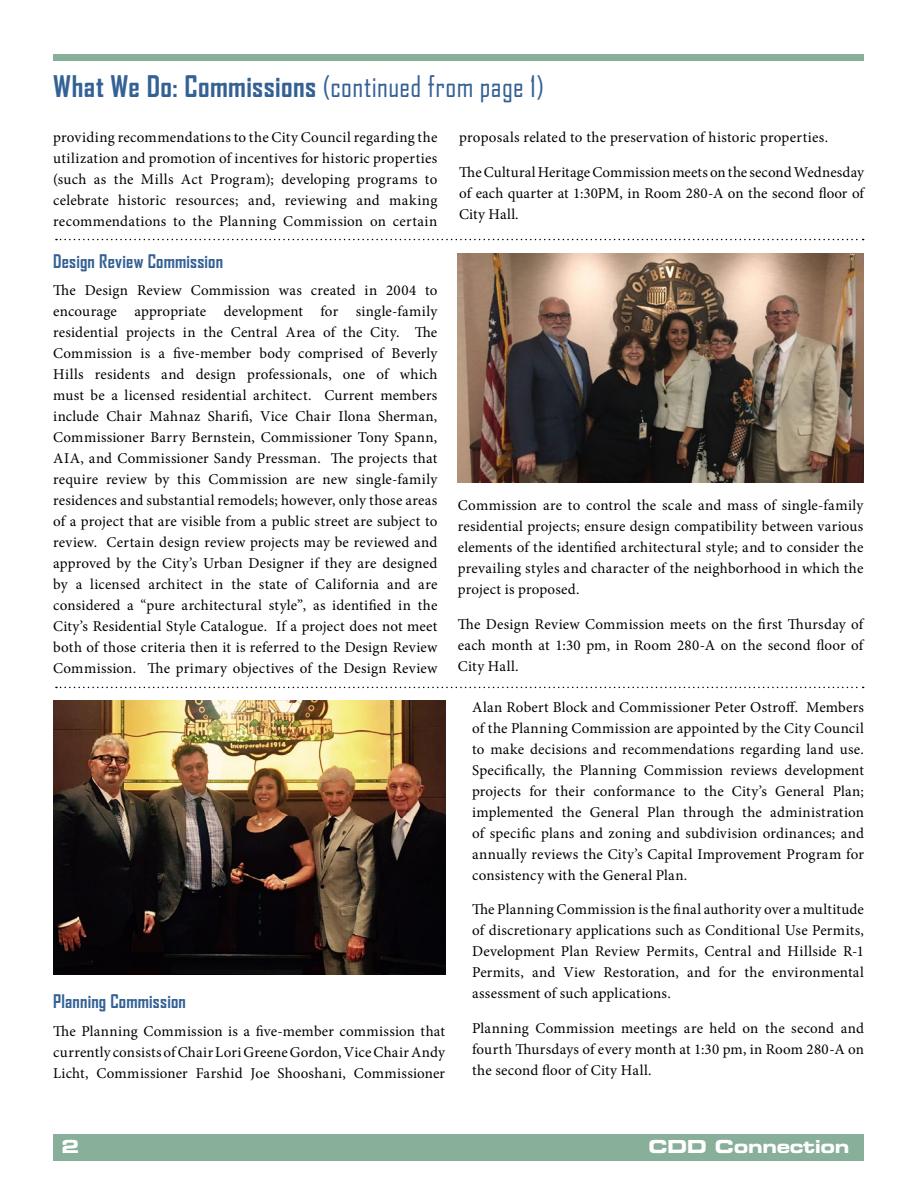
<style>
.page{position:relative;width:918px;height:1188px;background:#fff}
.page>*{position:absolute;margin:0;border:0;box-sizing:border-box;transform-origin:0 0}
.t1{font:700 28.5px "Agency FB";letter-spacing:.015em;color:#346195}
.t2{font:700 18px "Agency FB";letter-spacing:.01em;color:#346195}
.t3{font:18px "Eurostile LT Std Bold Ex 2";letter-spacing:-.02em;color:#fff}
.t4{font:15px/21px "Minion Pro";letter-spacing:.015em;color:#000;text-align:justify}
.s1{font-weight:400}
</style>
<div class="page">
<div style="left:54px;top:1134px;width:810px;height:26px;background:#87af9a"></div>
<div style="left:53px;top:54px;width:811px;height:7px;background:#87af9a"></div>
<svg style="left:56px;top:239px;width:808px;height:1px"></svg>
<svg style="left:56px;top:687px;width:808px;height:1px"></svg>
<img style="left:458px;top:254px;width:406px;height:229px">
<img style="left:53px;top:701px;width:392px;height:273px">
<h1 class="t1" style="left:53px;top:68px;width:492px">What We Do: Commissions <span class="s1">(continued from page 1)</span></h1>
<p class="t4" style="left:53px;top:127px;width:386px">providing recommendations to the City Council regarding the utilization and promotion of incentives for historic properties (such as the Mills Act Program); developing programs to celebrate historic resources; and, reviewing and making recommendations to the Planning Commission on certain</p>
<p class="t2" style="left:53px;top:250px;width:171px">Design Review Commission</p>
<p class="t4" style="left:53px;top:280px;width:386px">The Design Review Commission was created in 2004 to encourage appropriate development for single-family residential projects in the Central Area of the City. The Commission is a five-member body comprised of Beverly Hills residents and design professionals, one of which must be a licensed residential architect. Current members include Chair Mahnaz Sharifi, Vice Chair Ilona Sherman, Commissioner Barry Bernstein, Commissioner Tony Spann, AIA, and Commissioner Sandy Pressman. The projects that require review by this Commission are new single-family residences and substantial remodels; however, only those areas of a project that are visible from a public street are subject to review. Certain design review projects may be reviewed and approved by the City’s Urban Designer if they are designed by a licensed architect in the state of California and are considered a “pure architectural style”, as identified in the City’s Residential Style Catalogue. If a project does not meet both of those criteria then it is referred to the Design Review Commission. The primary objectives of the Design Review</p>
<p class="t4" style="left:459px;top:127px;width:370px">proposals related to the preservation of historic properties.</p>
<p class="t4" style="left:459px;top:161px;width:406px">The Cultural Heritage Commission meets on the second Wednesday of each quarter at 1:30PM, in Room 280-A on the second floor of City Hall.</p>
<p class="t4" style="left:458px;top:495px;width:407px">Commission are to control the scale and mass of single-family residential projects; ensure design compatibility between various elements of the identified architectural style; and to consider the prevailing styles and character of the neighborhood in which the project is proposed.</p>
<p class="t4" style="left:458px;top:614px;width:407px">The Design Review Commission meets on the first Thursday of each month at 1:30 pm, in Room 280-A on the second floor of City Hall.</p>
<p class="t2" style="left:53px;top:990px;width:134px">Planning Commission</p>
<p class="t4" style="left:53px;top:1021px;width:393px">The Planning Commission is a five-member commission that currently consists of Chair Lori Greene Gordon, Vice Chair Andy Licht, Commissioner Farshid Joe Shooshani, Commissioner</p>
<p class="t4" style="left:472px;top:697px;width:393px">Alan Robert Block and Commissioner Peter Ostroff. Members of the Planning Commission are appointed by the City Council to make decisions and recommendations regarding land use.<br>Specifically, the Planning Commission reviews development projects for their conformance to the City’s General Plan; implemented the General Plan through the administration of specific plans and zoning and subdivision ordinances; and annually reviews the City’s Capital Improvement Program for consistency with the General Plan.</p>
<p class="t4" style="left:472px;top:899px;width:393px">The Planning Commission is the final authority over a multitude of discretionary applications such as Conditional Use Permits, Development Plan Review Permits, Central and Hillside R-1<br>Permits, and View Restoration, and for the environmental assessment of such applications.</p>
<p class="t4" style="left:472px;top:1018px;width:393px">Planning Commission meetings are held on the second and fourth Thursdays of every month at 1:30 pm, in Room 280-A on the second floor of City Hall.</p>
<p class="t3" style="left:61px;top:1134px;width:19px">2</p>
<p class="t3" style="left:648px;top:1134px;width:203px">CDD Connection</p>
</div>
